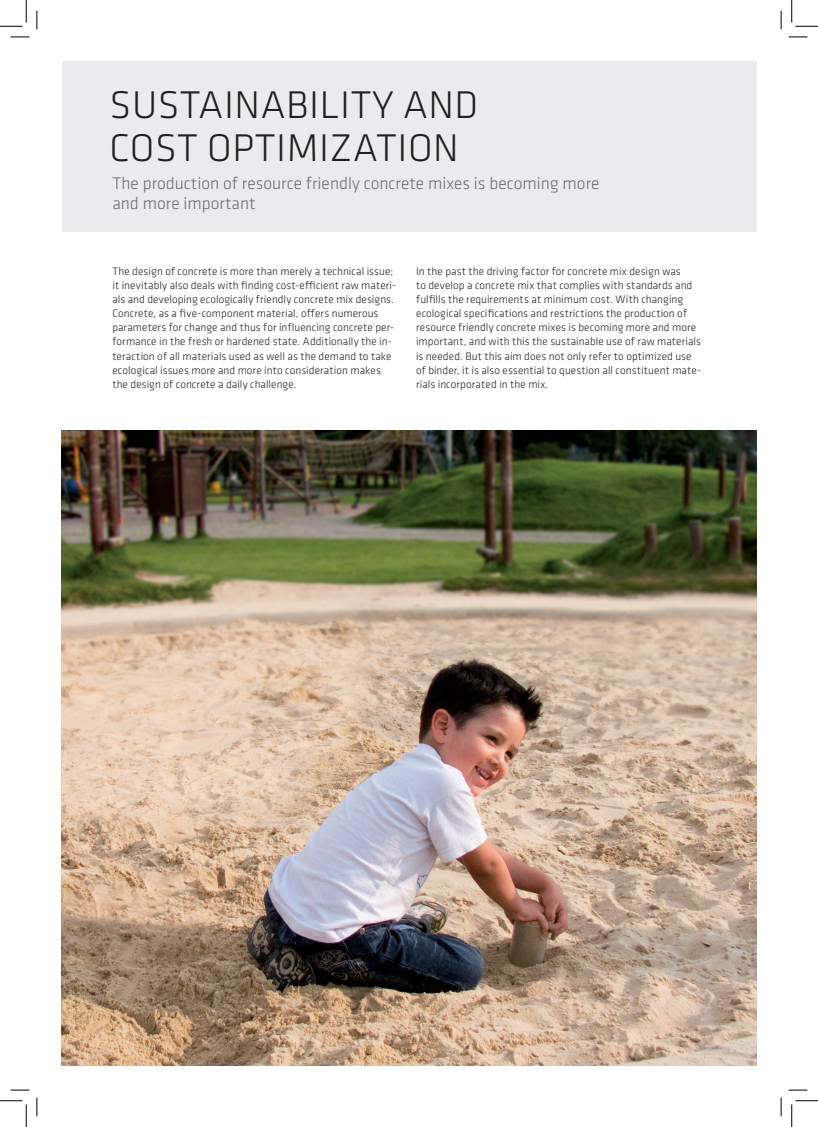
<style>
.page{position:relative;width:818px;height:1127px;background:#fff}
.page>*{position:absolute;margin:0;border:0;box-sizing:border-box;transform-origin:0 0}
.SI_Klavica_HL1{font:300 40px "Klavika";letter-spacing:.015em;color:#231f20}
.SI_Klavica_Subline{font:300 17.5px/20px "Klavika";color:#6c6d70}
.SI_Klavika_copy{font:300 11.25px/14.1px "Klavika";letter-spacing:.005em;color:#231f20}
</style>
<div class="page">
<img style="left:62px;top:430px;width:694px;height:634px">
<div style="left:62px;top:62px;width:694px;height:170px;background:#e6e7e9"></div>
<svg style="left:11px;top:36px;width:18px;height:2px"></svg>
<svg style="left:788px;top:36px;width:19px;height:2px"></svg>
<svg style="left:11px;top:1089px;width:18px;height:1px"></svg>
<svg style="left:788px;top:1089px;width:19px;height:1px"></svg>
<svg style="left:36px;top:11px;width:2px;height:18px"></svg>
<svg style="left:36px;top:1097px;width:2px;height:18px"></svg>
<svg style="left:780px;top:11px;width:2px;height:18px"></svg>
<svg style="left:780px;top:1097px;width:2px;height:18px"></svg>
<svg style="left:0;top:0;width:27px;height:27px"></svg>
<svg style="left:0;top:1100px;width:27px;height:26px"></svg>
<svg style="left:791px;top:0;width:27px;height:27px"></svg>
<svg style="left:791px;top:1100px;width:27px;height:26px"></svg>
<p class="SI_Klavica_HL1" style="left:110px;top:81px;width:370px">SUSTAINABILITY AND</p>
<p class="SI_Klavica_HL1" style="left:110px;top:124px;width:351px">COST OPTIMIZATION</p>
<p class="SI_Klavica_Subline" style="left:112px;top:173px;width:489px">The production of resource friendly concrete mixes is becoming more and more important</p>
<p class="SI_Klavika_copy" style="left:112px;top:263px;width:285px">The design of concrete is more than merely a technical issue; it inevitably also deals with finding cost-efficient raw materi&shy;als and developing ecologically friendly concrete mix designs.<br>Concrete, as a five-component material, offers numerous parameters for change and thus for influencing concrete per&shy;formance in the fresh or hardened state. Additionally the in&shy;teraction of all materials used as well as the demand to take ecological issues more and more into consideration makes the design of concrete a daily challenge.</p>
<p class="SI_Klavika_copy" style="left:416px;top:263px;width:287px">In the past the driving factor for concrete mix design was<br>to develop a concrete mix that complies with standards and fulfills the requirements at minimum cost. With changing ecological specifications and restrictions the production of resource friendly concrete mixes is becoming more and more important, and with this the sustainable use of raw materials is needed. But this aim does not only refer to optimized use of binder, it is also essential to question all constituent mate&shy;rials incorporated in the mix.</p>
</div>
